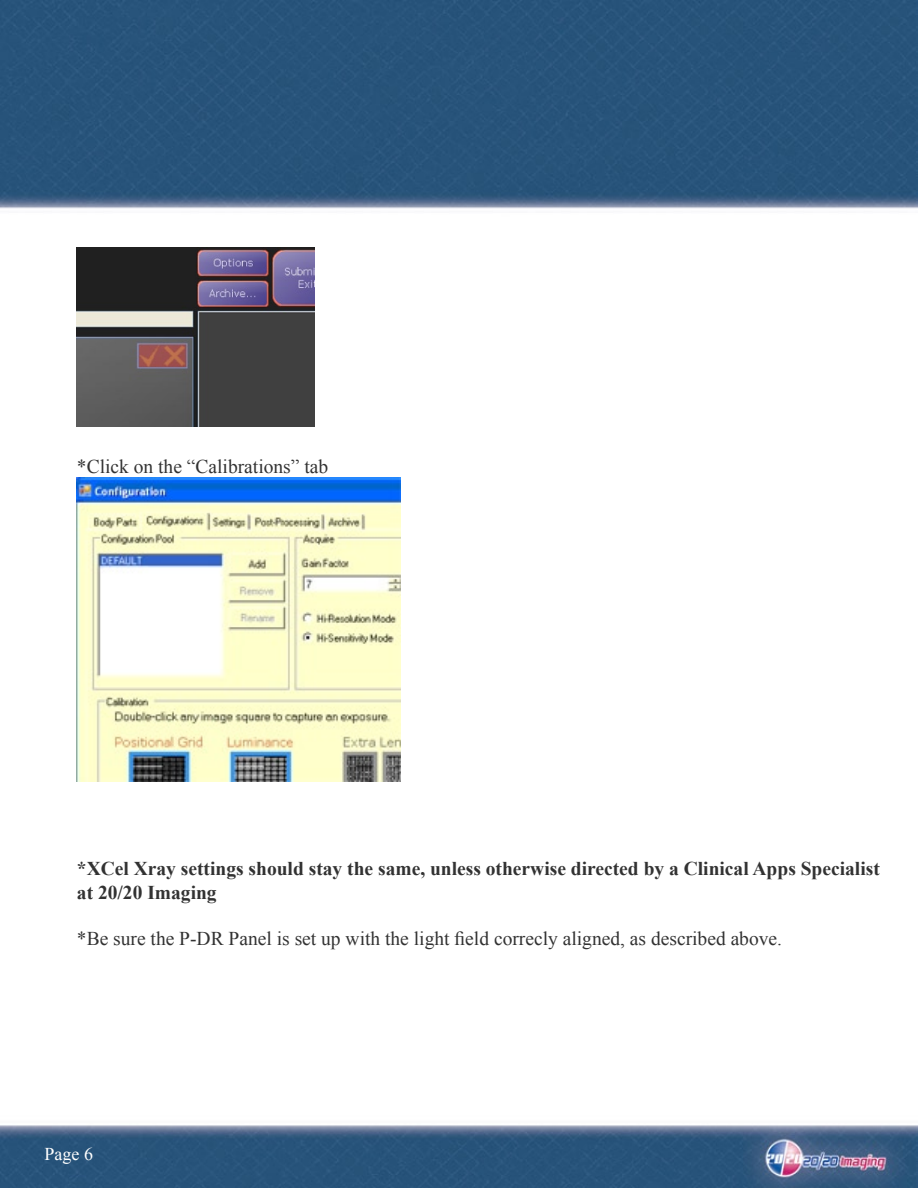
<style>
.page{position:relative;width:918px;height:1188px;background:#fff}
.page>*{position:absolute;margin:0;border:0;box-sizing:border-box;transform-origin:0 0}
.t1{font:19.5px "Times New Roman";color:#323232}
.t2{font:700 19.5px/23.4px "Times New Roman";color:#323232}
.t3{font:18px "Times New Roman";color:#fff}
</style>
<div class="page">
<img style="left:0;top:0;width:918px;height:1188px">
<img style="left:77px;top:248px;width:238px;height:178px">
<img style="left:77px;top:477px;width:324px;height:305px">
<p class="t1" style="left:77px;top:454px;width:253px">*Click on the “Calibrations” tab</p>
<p class="t2" style="left:77px;top:856px;width:804px">*XCel Xray settings should stay the same, unless otherwise directed by a Clinical Apps Specialist at 20/20 Imaging</p>
<p class="t1" style="left:77px;top:926px;width:707px">*Be sure the P-DR Panel is set up with the light field correcly aligned, as described above.</p>
<p class="t3" style="left:45px;top:1142px;width:50px">Page 6</p>
</div>
